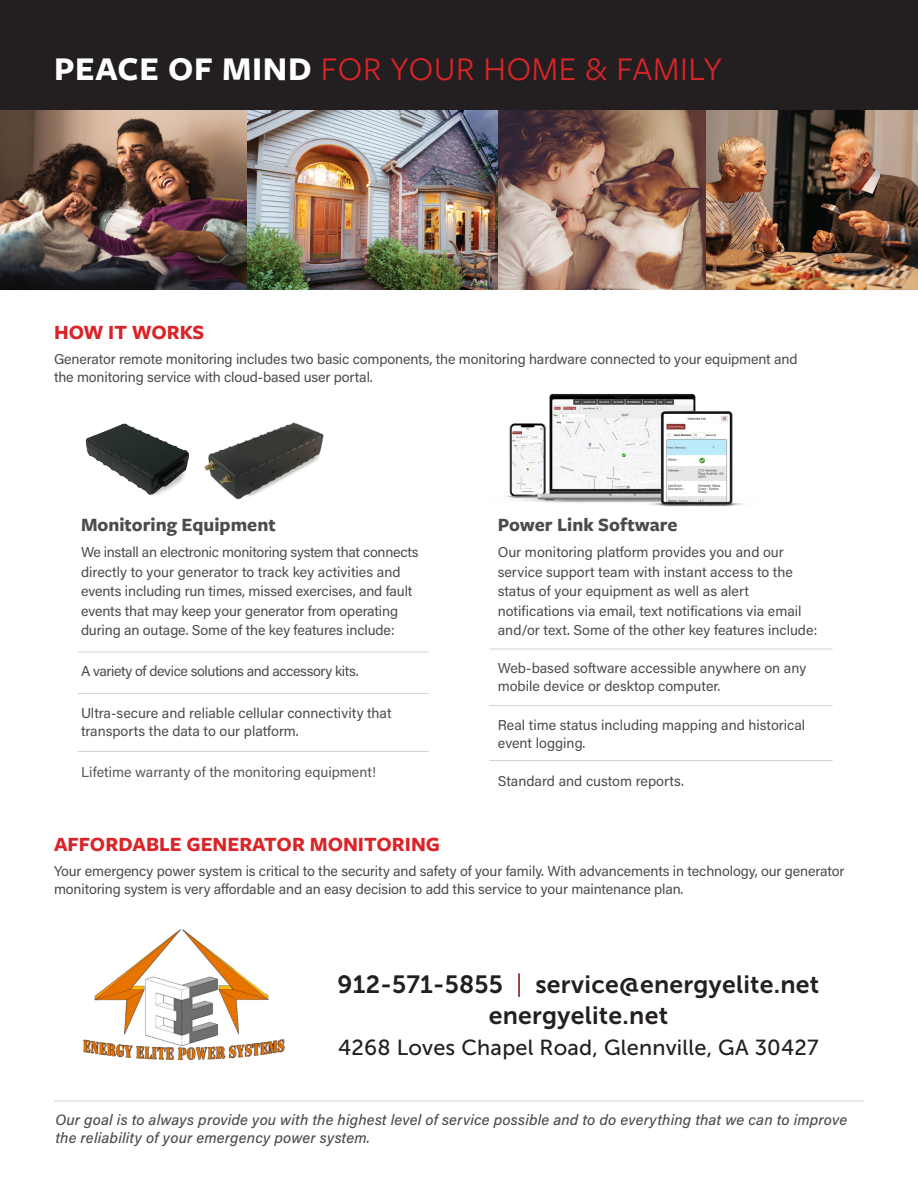
<style>
.page{position:relative;width:918px;height:1188px;background:#fff}
.page>*{position:absolute;margin:0;border:0;box-sizing:border-box;transform-origin:0 0}
.t1{font:34.5px "Freight Sans Pro";letter-spacing:.02em;color:#da2428}
.t2{font:24.9px "Museo Sans 700";letter-spacing:.01em;color:#231f20}
.t3{font:21.75px "Museo Sans 500";letter-spacing:.01em;color:#231f20}
.t4{font:700 21px "Freight Sans Pro";color:#da2428}
.t5{font:700 19.5px "Freight Sans Pro";color:#4b4c4d}
.t6{font:italic 500 15px/18px "Acumin Pro";letter-spacing:.01em;color:#4b4c4d}
.t7{font:14.25px/19.5px "Acumin Pro";letter-spacing:-.005em;color:#4b4c4d}
.t8{font:14.25px "Acumin Pro";letter-spacing:-.025em;color:#4b4c4d}
.t9{font:14.25px "Acumin Pro";color:#57585a}
.s1{font-weight:700;color:#fff}
.s2{font-family:"Museo Sans 300";color:#840911}
</style>
<div class="page">
<img style="left:505px;top:393px;width:238px;height:114px">
<div style="left:0;top:0;width:918px;height:112px;background:#231f20"></div>
<img style="left:0;top:111px;width:496px;height:178px">
<hr style="left:78px;top:652px;width:351px;height:1px;background:#d1d2d4">
<hr style="left:489px;top:649px;width:344px;height:1px;background:#d1d2d4">
<hr style="left:78px;top:693px;width:351px;height:1px;background:#d1d2d4">
<hr style="left:489px;top:705px;width:344px;height:1px;background:#d1d2d4">
<hr style="left:78px;top:751px;width:351px;height:1px;background:#d1d2d4">
<hr style="left:489px;top:760px;width:344px;height:1px;background:#d1d2d4">
<hr style="left:54px;top:1101px;width:810px;height:1px;background:#d1d2d4">
<img style="left:496px;top:111px;width:210px;height:178px">
<img style="left:706px;top:111px;width:212px;height:178px">
<img style="left:85px;top:423px;width:105px;height:73px">
<img style="left:204px;top:422px;width:120px;height:78px">
<img style="left:83px;top:929px;width:202px;height:132px">
<p class="t1" style="left:54px;top:45px;width:669px"><span class="s1">PEACE OF MIND</span> FOR YOUR HOME &amp; FAMILY</p>
<p class="t4" style="left:54px;top:318px;width:152px">HOW IT WORKS</p>
<p class="t7" style="left:54px;top:349px;width:745px;line-height:18px">Generator remote monitoring includes two basic components, the monitoring hardware connected to your equipment and the monitoring service with cloud-based user portal.</p>
<p class="t5" style="left:81px;top:511px;width:196px">Monitoring Equipment</p>
<p class="t7" style="left:81px;top:542px;width:339px">We install an electronic monitoring system that connects directly to your generator to track key activities and events including run times, missed exercises, and fault events that may keep your generator from operating during an outage. Some of the key features include:</p>
<p class="t8" style="left:81px;top:662px;width:279px">A variety of device solutions and accessory kits.</p>
<p class="t7" style="left:81px;top:703px;width:312px;line-height:18px">Ultra-secure and reliable cellular connectivity that transports the data to our platform.</p>
<p class="t9" style="left:81px;top:762px;width:297px">Lifetime warranty of the monitoring equipment!</p>
<p class="t5" style="left:498px;top:511px;width:181px">Power Link Software</p>
<p class="t7" style="left:498px;top:542px;width:321px">Our monitoring platform provides you and our service support team with instant access to the status of your equipment as well as alert notifications via email, text notifications via email and/or text. Some of the other key features include:</p>
<p class="t7" style="left:498px;top:659px;width:310px;line-height:18px">Web-based software accessible anywhere on any mobile device or desktop computer.</p>
<p class="t7" style="left:498px;top:715px;width:309px;line-height:18px">Real time status including mapping and historical event logging.</p>
<p class="t7" style="left:498px;top:771px;width:188px">Standard and custom reports.</p>
<p class="t4" style="left:54px;top:830px;width:388px">AFFORDABLE GENERATOR MONITORING</p>
<p class="t7" style="left:54px;top:861px;width:792px;line-height:18px">Your emergency power system is critical to the security and safety of your family. With advancements in technology, our generator monitoring system is very affordable and an easy decision to add this service to your maintenance plan.</p>
<p class="t2" style="left:338px;top:970px;width:483px">912-571-5855 <span class="s2">|</span> service@energyelite.net</p>
<p class="t2" style="left:489px;top:1001px;width:181px">energyelite.net</p>
<p class="t3" style="left:338px;top:1036px;width:482px">4268 Loves Chapel Road, Glennville, GA 30427</p>
<p class="t6" style="left:56px;top:1110px;width:793px">Our goal is to always provide you with the highest level of service possible and to do everything that we can to improve the reliability of your emergency power system.</p>
</div>
